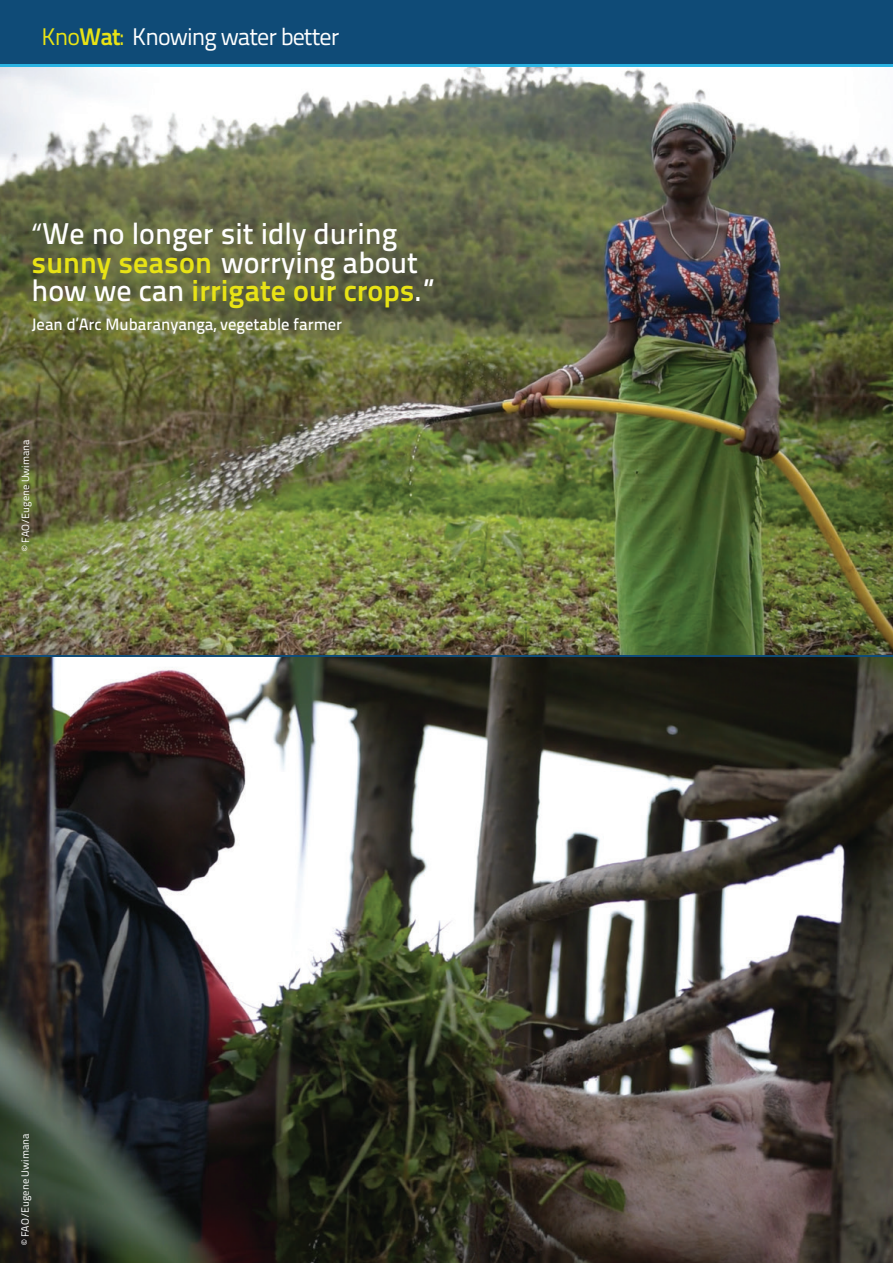
<style>
.page{position:relative;width:893px;height:1263px;background:#fff}
.page>*{position:absolute;margin:0;border:0;box-sizing:border-box;transform-origin:0 0}
.t1{font:500 30px/28.5px "Titillium Text 22 L";color:#fff}
.t2{font:24px "Titillium Text 22 L";letter-spacing:-.04em;color:#fff}
.t3{font:500 16.5px "Titillium Text 22 L";color:#fff}
.t4{font:10.5px "Titillium Text 22 L";color:#fff}
.s1{color:#e8e315}
.s2{font-weight:700;color:#e8e315}
.s3{font-family:"Myriad Pro";font-weight:400}
</style>
<div class="page">
<img style="left:0;top:67px;width:893px;height:1196px">
<div style="left:0;top:0;width:893px;height:66px;background:#0f4b77"></div>
<hr style="left:0;top:65px;width:893px;height:2px;background:#2ab3e2">
<hr style="left:0;top:656px;width:893px;height:1px;background:#0f4b77">
<p class="t2" style="left:41px;top:18px;width:299px"><span class="s1">Kno</span><span class="s2">Wat</span><span class="s1">:</span> Knowing water better</p>
<p class="t2" style="left:47px;top:18px;width:299px"><span class="s1">Kno</span><span class="s2">Wat</span><span class="s1">:</span> Knowing water be ter</p>
<p class="t1" style="left:32px;top:218px;width:405px"><span class="s3">“</span>We no longer sit idly during <span class="s2">sunny season</span> worrying about how we can <span class="s2">irrigate our crops</span>.”</p>
<p class="t3" style="left:32px;top:312px;width:312px">Jean d’Arc Mubaranyanga, vegetable farmer</p>
<p class="t4" style="left:18px;top:551px;width:114px;rotate:-90deg">© FAO/Eugene Uwimana</p>
<p class="t4" style="left:18px;top:1245px;width:114px;rotate:-90deg">© FAO/Eugene Uwimana</p>
</div>
